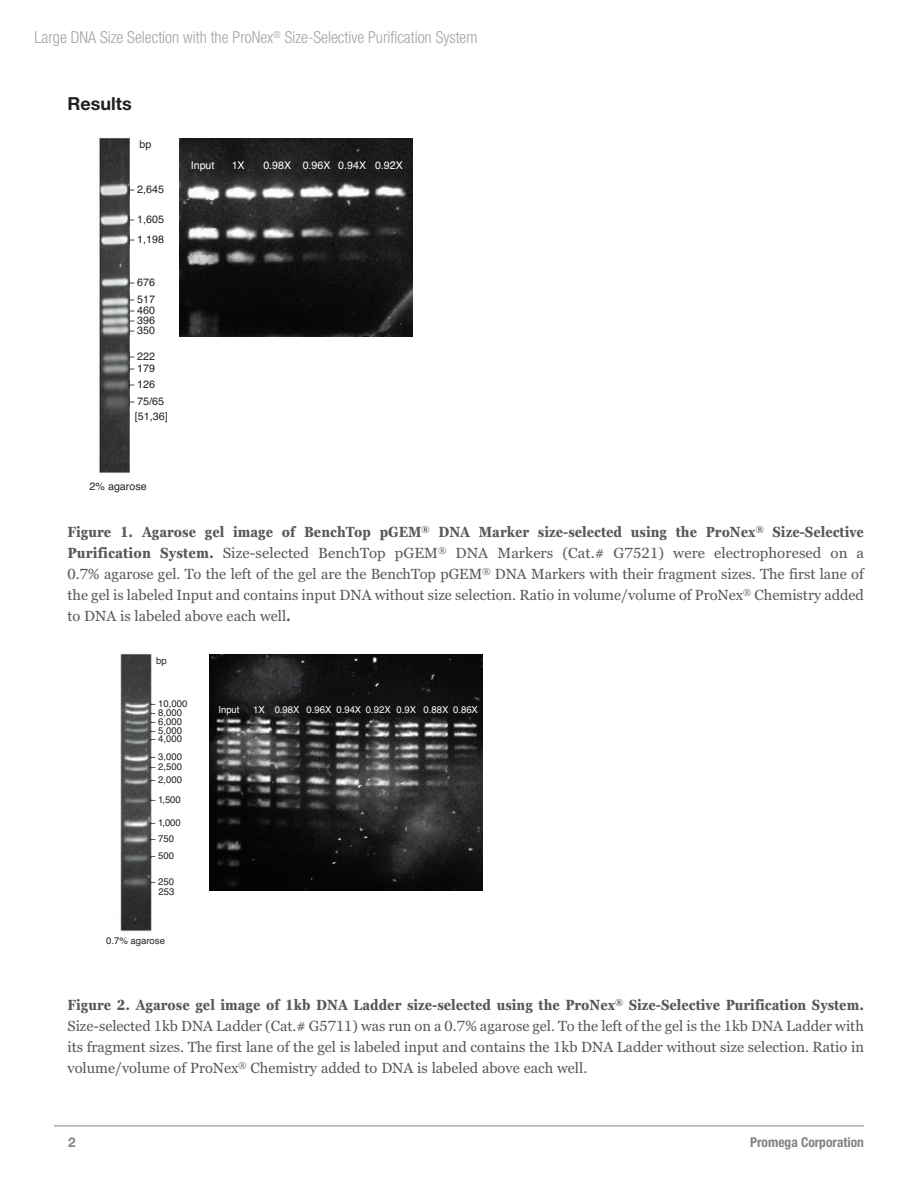
<style>
.page{position:relative;width:918px;height:1188px;background:#fff}
.page>*{position:absolute;margin:0;border:0;box-sizing:border-box;transform-origin:0 0}
.Subhead{font:700 18px "Helvetica Neue LT Std";color:#231f20}
.t1{font:300 condensed 16.5px "Helvetica Neue LT Std";color:#a3a3a3}
.Body{font:14.7px/21px "Georgia Pro";color:#57585a;text-align:justify}
.t2{font:700 condensed 13.5px "Helvetica Neue LT Std";color:#808285}
.t3{font:700 13.5px "Helvetica Neue LT Std";color:#808285}
.t4{font:10.65px/15.1px "Helvetica";color:#212121}
.t5{font:10.65px "Helvetica";color:#fff}
.t6{font:9.6px/9.8px "Helvetica";color:#212121;text-align:right}
.t7{font:9.6px "Helvetica";color:#fff}
.s1{color:#3d3d3d}
.s2{color:#525252}
.s3{color:#4b4b4b}
.s4{color:#4c4c4c}
.s5{color:#676868}
.s6{color:#4b4c4c}
.s7{color:#535353}
.s8{color:#737373}
.s9{color:#606264}
.s10{color:#636363}
.s11{color:#4b4b4c}
.s12{color:#4c4c4d}
.s13{font-weight:700;font-stretch:condensed}
</style>
<div class="page">
<hr style="left:54px;top:1126px;width:810px;height:1px;background:#808285">
<img style="left:179px;top:138px;width:234px;height:199px">
<img style="left:99px;top:137px;width:31px;height:336px">
<svg style="left:128px;top:185px;width:2px;height:9px"></svg>
<svg style="left:128px;top:216px;width:2px;height:9px"></svg>
<svg style="left:128px;top:235px;width:2px;height:10px"></svg>
<svg style="left:128px;top:278px;width:2px;height:8px"></svg>
<svg style="left:128px;top:296px;width:2px;height:38px"></svg>
<svg style="left:128px;top:352px;width:2px;height:20px"></svg>
<svg style="left:128px;top:380px;width:2px;height:8px"></svg>
<svg style="left:128px;top:398px;width:2px;height:7px"></svg>
<img style="left:210px;top:654px;width:273px;height:236px">
<img style="left:120px;top:653px;width:31px;height:279px">
<p class="t1" style="left:35px;top:28px;width:445px">Large DNA Size Selection with the ProNex<sup>®</sup> Size-Selective Purification System</p>
<p class="Subhead" style="left:68px;top:93px;width:66px">Results</p>
<p class="t4" style="left:140px;top:137px;width:13px">bp</p>
<p class="t4" style="left:128px;top:182px;width:37px"><span class="s1">–</span> 2,645</p>
<p class="t4" style="left:128px;top:212px;width:37px"><span class="s2">–</span> 1,605</p>
<p class="t4" style="left:128px;top:232px;width:37px"><span class="s3">–</span> 1,198</p>
<p class="t4" style="left:128px;top:275px;width:28px"><span class="s4">–</span> 676</p>
<p class="t4" style="left:128px;top:292px;width:28px"><span class="s5">–</span> 517</p>
<p class="t4" style="left:128px;top:303px;width:28px"><span class="s6">–</span> 460</p>
<p class="t4" style="left:128px;top:313px;width:28px"><span class="s7">–</span> 396</p>
<p class="t4" style="left:128px;top:323px;width:28px"><span class="s8">–</span> 350</p>
<p class="t4" style="left:128px;top:349px;width:28px"><span class="s9">–</span> 222</p>
<p class="t4" style="left:128px;top:361px;width:28px"><span class="s10">–</span> 179</p>
<p class="t4" style="left:128px;top:377px;width:28px"><span class="s11">–</span> 126</p>
<p class="t4" style="left:135px;top:394px;width:34px;text-indent:-7px"><span class="s12">–</span> 75/65 [51,36]</p>
<p class="t4" style="left:90px;top:479px;width:59px">2% agarose</p>
<p class="t5" style="left:191px;top:157px;width:25px">Input</p>
<p class="t5" style="left:232px;top:157px;width:15px">1X</p>
<p class="t5" style="left:263px;top:157px;width:141px">0.98X 0.96X 0.94X 0.92X</p>
<p class="Body" style="left:68px;top:522px;width:798px"><span class="s13">Figure 1. Agarose gel image of BenchTop pGEM</span><sup>®</sup> <span class="s13">DNA Marker size-selected using the ProNex</span><sup>®</sup> <span class="s13">Size-Selective Purification System.</span> Size-selected BenchTop pGEM<sup>®</sup> DNA Markers (Cat.# G7521) were electrophoresed on a 0.7% agarose gel. To the left of the gel are the BenchTop pGEM<sup>®</sup> DNA Markers with their fragment sizes. The first lane of the gel is labeled Input and contains input DNA without size selection. Ratio in volume/volume of ProNex<sup>®</sup> Chemistry added to DNA is labeled above each well<span class="s13">.</span></p>
<p class="t6" style="left:156px;top:656px;width:12px">bp</p>
<p class="t6" style="left:150px;top:699px;width:39px">– 10,000</p>
<p class="t6" style="left:150px;top:708px;width:33px">– 8,000</p>
<p class="t6" style="left:150px;top:717px;width:33px">– 6,000</p>
<p class="t6" style="left:150px;top:726px;width:33px">– 5,000</p>
<p class="t6" style="left:150px;top:734px;width:33px">– 4,000</p>
<p class="t6" style="left:150px;top:752px;width:33px">– 3,000</p>
<p class="t6" style="left:150px;top:763px;width:33px">– 2,500</p>
<p class="t6" style="left:150px;top:775px;width:33px">– 2,000</p>
<p class="t6" style="left:150px;top:795px;width:32px">– 1,500</p>
<p class="t6" style="left:150px;top:818px;width:32px">– 1,000</p>
<p class="t6" style="left:150px;top:834px;width:25px">– 750</p>
<p class="t6" style="left:150px;top:851px;width:25px">– 500</p>
<p class="t6" style="left:150px;top:877px;width:26px">– 250<br>253</p>
<p class="t6" style="left:106px;top:936px;width:60px">0.7% agarose</p>
<p class="t7" style="left:218px;top:702px;width:23px">Input</p>
<p class="t7" style="left:253px;top:702px;width:226px">1X 0.98X 0.96X 0.94X 0.92X 0.9X 0.88X 0.86X</p>
<p class="Body" style="left:68px;top:995px;width:798px"><span class="s13">Figure 2. Agarose gel image of 1kb DNA Ladder size-selected using the ProNex</span><sup>®</sup> <span class="s13">Size-Selective Purification System.<br></span>Size-selected 1kb DNA Ladder (Cat.# G5711) was run on a 0.7% agarose gel. To the left of the gel is the 1kb DNA Ladder with its fragment sizes. The first lane of the gel is labeled input and contains the 1kb DNA Ladder without size selection. Ratio in volume/volume of ProNex<sup>®</sup> Chemistry added to DNA is labeled above each well.</p>
<p class="t3" style="left:68px;top:1134px;width:9px">2</p>
<p class="t2" style="left:750px;top:1134px;width:115px">Promega Corporation</p>
</div>
